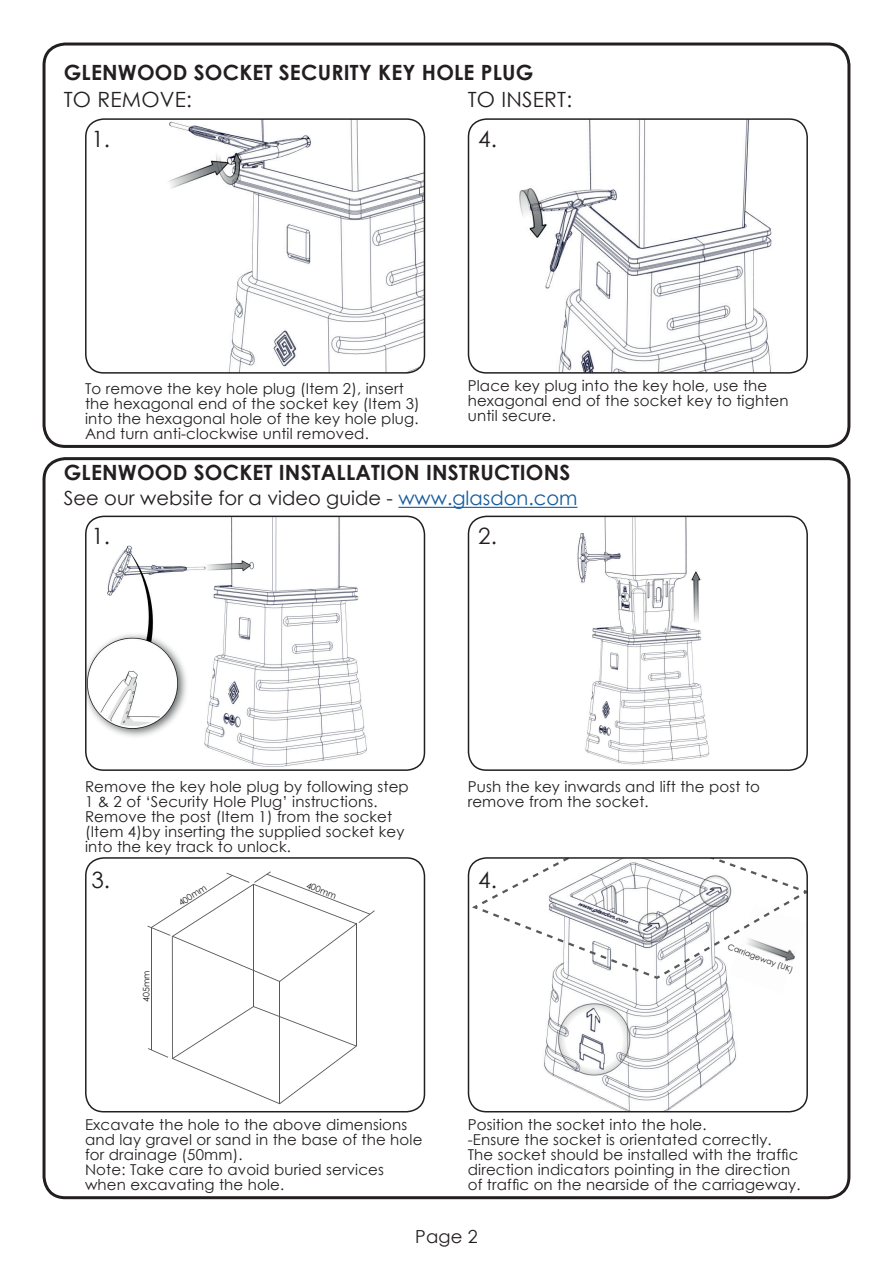
<style>
.page{position:relative;width:893px;height:1263px;background:#fff}
.page>*{position:absolute;margin:0;border:0;box-sizing:border-box;transform-origin:0 0}
.t1{font:22.5px "Century Gothic";color:#231f20}
.t2{font:700 21px "Century Gothic";letter-spacing:.01em;color:#231f20}
.t3{font:21px "Century Gothic";letter-spacing:.01em;color:#231f20}
.t4{font:19.5px "Century Gothic";color:#231f20}
.t5{font:18px "Century Gothic";color:#231f20}
.t6{font:15px/15px "Century Gothic";letter-spacing:.01em;color:#231f20}
.t7{font:8.85px "Century Gothic";color:#231f20}
.t8{font:7.95px "Century Gothic";color:#231f20}
.s1{color:#175d9e}
</style>
<div class="page">
<img style="left:89px;top:119px;width:335px;height:254px">
<div style="left:85px;top:118px;width:340px;height:256px;border:2px solid #231f20;border-radius:18px"></div>
<img style="left:468px;top:119px;width:339px;height:254px">
<div style="left:468px;top:118px;width:340px;height:256px;border:2px solid #231f20;border-radius:18px"></div>
<div style="left:43px;top:43px;width:807px;height:405px;border:3px solid #231f20;border-radius:21px"></div>
<div style="left:43px;top:457px;width:807px;height:742px;border:3px solid #231f20;border-radius:21px"></div>
<img style="left:86px;top:516px;width:338px;height:254px">
<div style="left:85px;top:516px;width:340px;height:255px;border:2px solid #231f20;border-radius:18px"></div>
<img style="left:468px;top:516px;width:339px;height:254px">
<div style="left:468px;top:516px;width:340px;height:255px;border:2px solid #231f20;border-radius:18px"></div>
<hr style="left:398px;top:507px;width:179px;height:1px;background:#175d9e">
<hr style="left:172px;top:936px;width:1px;height:122px;background:#57585a">
<hr style="left:279px;top:981px;width:1px;height:123px;background:#57585a">
<hr style="left:356px;top:924px;width:1px;height:122px;background:#57585a">
<hr style="left:253px;top:884px;width:1px;height:122px;background:#57585a">
<hr style="left:151px;top:928px;width:1px;height:122px;background:#57585a">
<svg style="left:148px;top:1006px;width:209px;height:98px"></svg>
<svg style="left:147px;top:871px;width:228px;height:111px"></svg>
<div style="left:85px;top:857px;width:340px;height:255px;border:2px solid #231f20;border-radius:18px"></div>
<img style="left:468px;top:863px;width:339px;height:249px">
<img style="left:728px;top:979px;width:77px;height:15px">
<svg style="left:472px;top:858px;width:335px;height:121px"></svg>
<div style="left:468px;top:857px;width:340px;height:255px;border:2px solid #231f20;border-radius:18px"></div>
<p class="t2" style="left:64px;top:56px;width:471px">GLENWOOD SOCKET SECURITY KEY HOLE PLUG</p>
<p class="t3" style="left:64px;top:84px;width:130px">TO REMOVE:</p>
<p class="t3" style="left:468px;top:84px;width:106px">TO INSERT:</p>
<p class="t1" style="left:91px;top:123px;width:20px">1.</p>
<p class="t1" style="left:478px;top:123px;width:20px">4.</p>
<p class="t6" style="left:85px;top:381px;width:336px">To remove the key hole plug (Item 2), insert the hexagonal end of the socket key (Item 3) into the hexagonal hole of the key hole plug.<br>And turn anti-clockwise until removed.</p>
<p class="t6" style="left:468px;top:378px;width:322px">Place key plug into the key hole, use the hexagonal end of the socket key to tighten until secure.</p>
<p class="t2" style="left:64px;top:456px;width:508px">GLENWOOD SOCKET INSTALLATION INSTRUCTIONS</p>
<p class="t4" style="left:64px;top:485px;width:515px">See our website for a video guide - <span class="s1">www.glasdon.com</span></p>
<p class="t1" style="left:91px;top:520px;width:20px">1.</p>
<p class="t1" style="left:478px;top:520px;width:20px">2.</p>
<p class="t6" style="left:85px;top:778px;width:325px">Remove the key hole plug by following step 1 &amp; 2 of ‘Security Hole Plug’ instructions.<br>Remove the post (Item 1) from the socket (Item 4)by inserting the supplied socket key into the key track to unlock.</p>
<p class="t6" style="left:468px;top:778px;width:294px">Push the key inwards and lift the post to remove from the socket.</p>
<p class="t1" style="left:91px;top:864px;width:20px">3.</p>
<p class="t1" style="left:478px;top:864px;width:20px">4.</p>
<p class="t7" style="left:176px;top:898px;width:33px;rotate:-33deg">400mm</p>
<p class="t7" style="left:309px;top:879px;width:33px;rotate:21deg">400mm</p>
<p class="t7" style="left:140px;top:1002px;width:33px;rotate:-90deg">405mm</p>
<p class="t8" style="left:730px;top:941px;width:70px;rotate:20deg">Carriageway (UK)</p>
<p class="t6" style="left:85px;top:1116px;width:339px">Excavate the hole to the above dimensions and lay gravel or sand in the base of the hole for drainage (50mm).</p>
<p class="t6" style="left:85px;top:1161px;width:300px">Note: Take care to avoid buried services when excavating the hole.</p>
<p class="t6" style="left:468px;top:1116px;width:240px">Position the socket into the hole.</p>
<p class="t6" style="left:468px;top:1131px;width:334px">-Ensure the socket is orientated correctly.<br>The socket should be installed with the traffic direction indicators pointing in the direction of traffic on the nearside of the carriageway.</p>
<p class="t5" style="left:415px;top:1224px;width:64px">Page 2</p>
</div>
